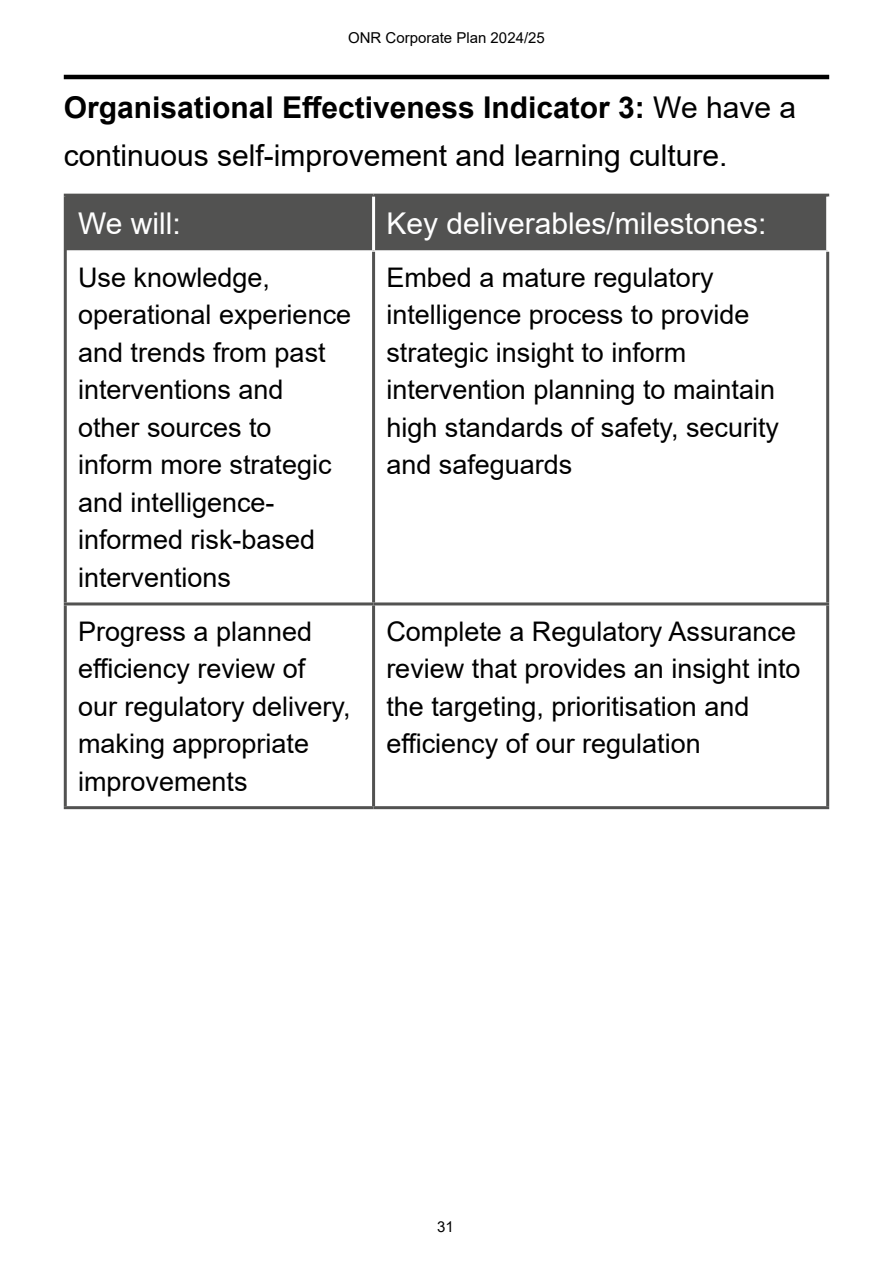
<style>
.page{position:relative;width:893px;height:1263px;background:#fff}
.page>*{position:absolute;margin:0;border:0;box-sizing:border-box;transform-origin:0 0}
.Table_main_heading{font:30px/48px "Arial";color:#000}
.Table_headings_LP{font:30px "Arial";color:#fff}
.Table_text{font:27px/37.5px "Arial";color:#000}
.t1{font:15px "Arial";color:#000}
.s1{font-weight:700}
</style>
<div class="page">
<hr style="left:64px;top:75px;width:765px;height:4px;background:#000">
<div style="left:67px;top:197px;width:759px;height:53px;background:#525251"></div>
<hr style="left:64px;top:194px;width:310px;height:3px;background:#525251">
<hr style="left:64px;top:197px;width:3px;height:54px;background:#525251">
<hr style="left:374px;top:194px;width:455px;height:3px;background:#525251">
<hr style="left:372px;top:197px;width:3px;height:53px;background:#fff">
<hr style="left:372px;top:252px;width:3px;height:350px;background:#525251">
<hr style="left:372px;top:605px;width:3px;height:201px;background:#525251">
<hr style="left:64px;top:251px;width:3px;height:351px;background:#525251">
<hr style="left:826px;top:252px;width:3px;height:350px;background:#525251">
<hr style="left:64px;top:602px;width:310px;height:3px;background:#525251">
<hr style="left:64px;top:605px;width:3px;height:201px;background:#525251">
<hr style="left:374px;top:602px;width:455px;height:3px;background:#525251">
<hr style="left:826px;top:605px;width:3px;height:201px;background:#525251">
<hr style="left:64px;top:806px;width:310px;height:3px;background:#525251">
<hr style="left:374px;top:806px;width:455px;height:3px;background:#525251">
<p class="t1" style="left:348px;top:28px;width:198px">ONR Corporate Plan 2024/25</p>
<h2 class="Table_main_heading" style="left:64px;top:83px;width:734px"><span class="s1">Organisational Effectiveness Indicator 3:</span> We have a continuous self-improvement and learning culture.</h2>
<p class="Table_headings_LP" style="left:78px;top:203px;width:104px">We will:</p>
<p class="Table_headings_LP" style="left:386px;top:203px;width:382px">Key deliverables/milestones:</p>
<p class="Table_text" style="left:78px;top:258px;width:275px">Use knowledge, operational experience and trends from past interventions and other sources to inform more strategic and intelligence&shy;informed risk-based interventions</p>
<p class="Table_text" style="left:386px;top:258px;width:394px">Embed a mature regulatory intelligence process to provide strategic insight to inform intervention planning to maintain high standards of safety, security and safeguards</p>
<p class="Table_text" style="left:78px;top:612px;width:274px">Progress a planned efficiency review of our regulatory delivery, making appropriate improvements</p>
<p class="Table_text" style="left:386px;top:612px;width:416px">Complete a Regulatory Assurance review that provides an insight into the targeting, prioritisation and efficiency of our regulation</p>
<p class="t1" style="left:437px;top:1217px;width:18px">31</p>
</div>
